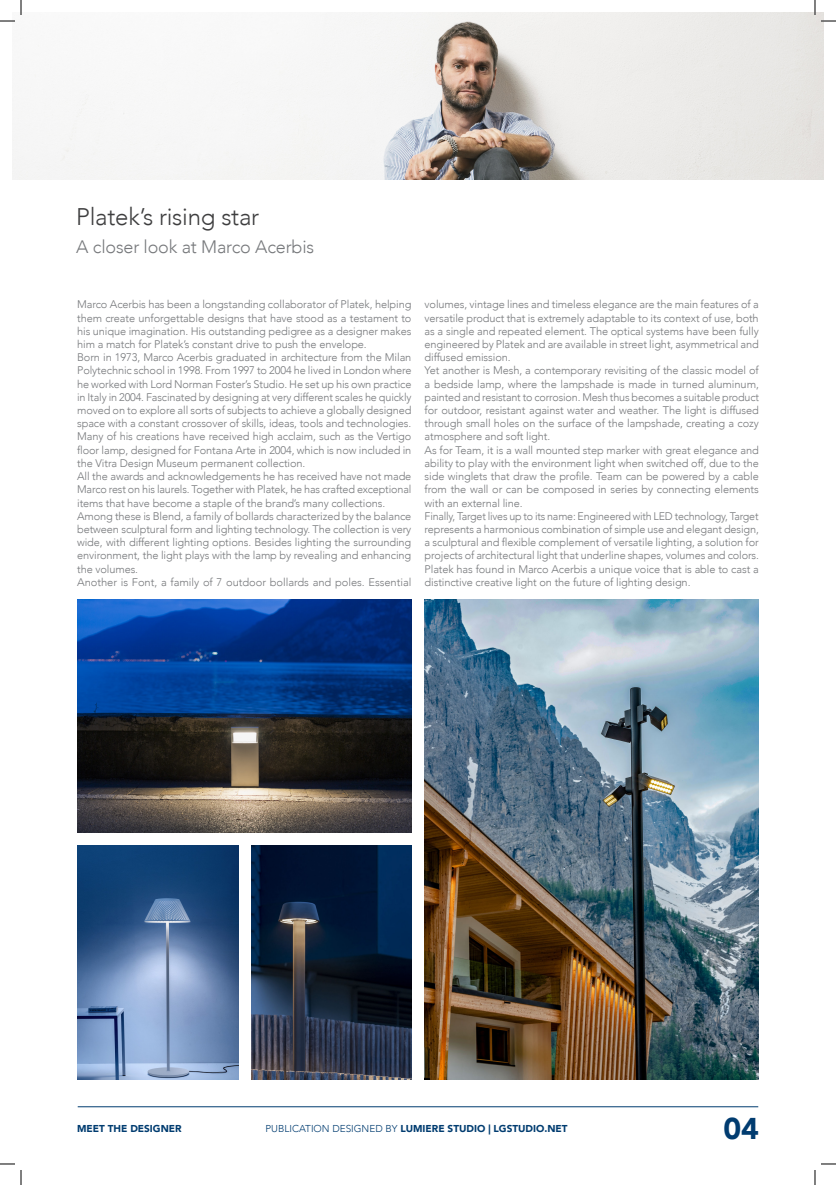
<style>
.page{position:relative;width:836px;height:1185px;background:#fff}
.page>*{position:absolute;margin:0;border:0;box-sizing:border-box;transform-origin:0 0}
.t1{font:900 30px "Avenir";color:#013c70}
.t2{font:300 24px "Avenir";letter-spacing:-.01em;color:#3e3e3f}
.t3{font:300 18px "Avenir";letter-spacing:-.01em;color:#76787b}
.t4{font:300 11px/13.2px "Avenir";letter-spacing:-.01em;color:#76787b;text-align:justify}
.t5{font:900 10px "Avenir";color:#013c70}
.s1{font-weight:300}
</style>
<div class="page">
<hr style="left:78px;top:1106px;width:680px;height:1px;background:#013c70">
<img style="left:12px;top:12px;width:811px;height:167px">
<img style="left:78px;top:599px;width:333px;height:233px">
<img style="left:251px;top:845px;width:160px;height:234px">
<img style="left:78px;top:845px;width:160px;height:234px">
<img style="left:425px;top:599px;width:334px;height:480px">
<svg style="left:0;top:0;width:22px;height:22px"></svg>
<svg style="left:0;top:1163px;width:22px;height:21px"></svg>
<svg style="left:814px;top:0;width:22px;height:22px"></svg>
<svg style="left:814px;top:1163px;width:22px;height:21px"></svg>
<p class="t2" style="left:76px;top:203px;width:184px">Platek’s rising star</p>
<p class="t3" style="left:76px;top:236px;width:239px">A closer look at Marco Acerbis</p>
<p class="t4" style="left:77px;top:298px;width:336px">Marco Acerbis has been a longstanding collaborator of Platek, helping them create unforgettable designs that have stood as a testament to his unique imagination. His outstanding pedigree as a designer makes him a match for Platek’s constant drive to push the envelope.</p>
<p class="t4" style="left:77px;top:351px;width:336px">Born in 1973, Marco Acerbis graduated in architecture from the Milan Polytechnic school in 1998. From 1997 to 2004 he lived in London where he worked with Lord Norman Foster’s Studio. He set up his own practice in Italy in 2004. Fascinated by designing at very different scales he quickly moved on to explore all sorts of subjects to achieve a globally designed space with a constant crossover of skills, ideas, tools and technologies.<br>Many of his creations have received high acclaim, such as the Vertigo floor lamp, designed for Fontana Arte in 2004, which is now included in the Vitra Design Museum permanent collection.</p>
<p class="t4" style="left:77px;top:469px;width:336px">All the awards and acknowledgements he has received have not made Marco rest on his laurels. Together with Platek, he has crafted exceptional items that have become a staple of the brand’s many collections.</p>
<p class="t4" style="left:77px;top:509px;width:336px">Among these is Blend, a family of bollards characterized by the balance between sculptural form and lighting technology. The collection is very wide, with different lighting options. Besides lighting the surrounding environment, the light plays with the lamp by revealing and enhancing the volumes.</p>
<p class="t4" style="left:77px;top:575px;width:336px">Another is Font, a family of 7 outdoor bollards and poles. Essential</p>
<p class="t4" style="left:424px;top:298px;width:336px">volumes, vintage lines and timeless elegance are the main features of a versatile product that is extremely adaptable to its context of use, both as a single and repeated element. The optical systems have been fully engineered by Platek and are available in street light, asymmetrical and diffused emission.</p>
<p class="t4" style="left:424px;top:364px;width:336px">Yet another is Mesh, a contemporary revisiting of the classic model of a bedside lamp, where the lampshade is made in turned aluminum, painted and resistant to corrosion. Mesh thus becomes a suitable product for outdoor, resistant against water and weather. The light is diffused through small holes on the surface of the lampshade, creating a cozy atmosphere and soft light.</p>
<p class="t4" style="left:424px;top:443px;width:336px">As for Team, it is a wall mounted step marker with great elegance and ability to play with the environment light when switched off, due to the side winglets that draw the profile. Team can be powered by a cable from the wall or can be composed in series by connecting elements with an external line.</p>
<p class="t4" style="left:424px;top:509px;width:336px">Finally, Target lives up to its name: Engineered with LED technology, Target represents a harmonious combination of simple use and elegant design, a sculptural and flexible complement of versatile lighting, a solution for projects of architectural light that underline shapes, volumes and colors.</p>
<p class="t4" style="left:424px;top:562px;width:336px">Platek has found in Marco Acerbis a unique voice that is able to cast a distinctive creative light on the future of lighting design.</p>
<p class="t5" style="left:77px;top:1120px;width:106px">MEET THE DESIGNER</p>
<p class="t5" style="left:265px;top:1120px;width:303px"><span class="s1">PUBLICATION DESIGNED BY</span> LUMIERE STUDIO | LGSTUDIO.NET</p>
<p class="t1" style="left:723px;top:1103px;width:37px">04</p>
</div>
